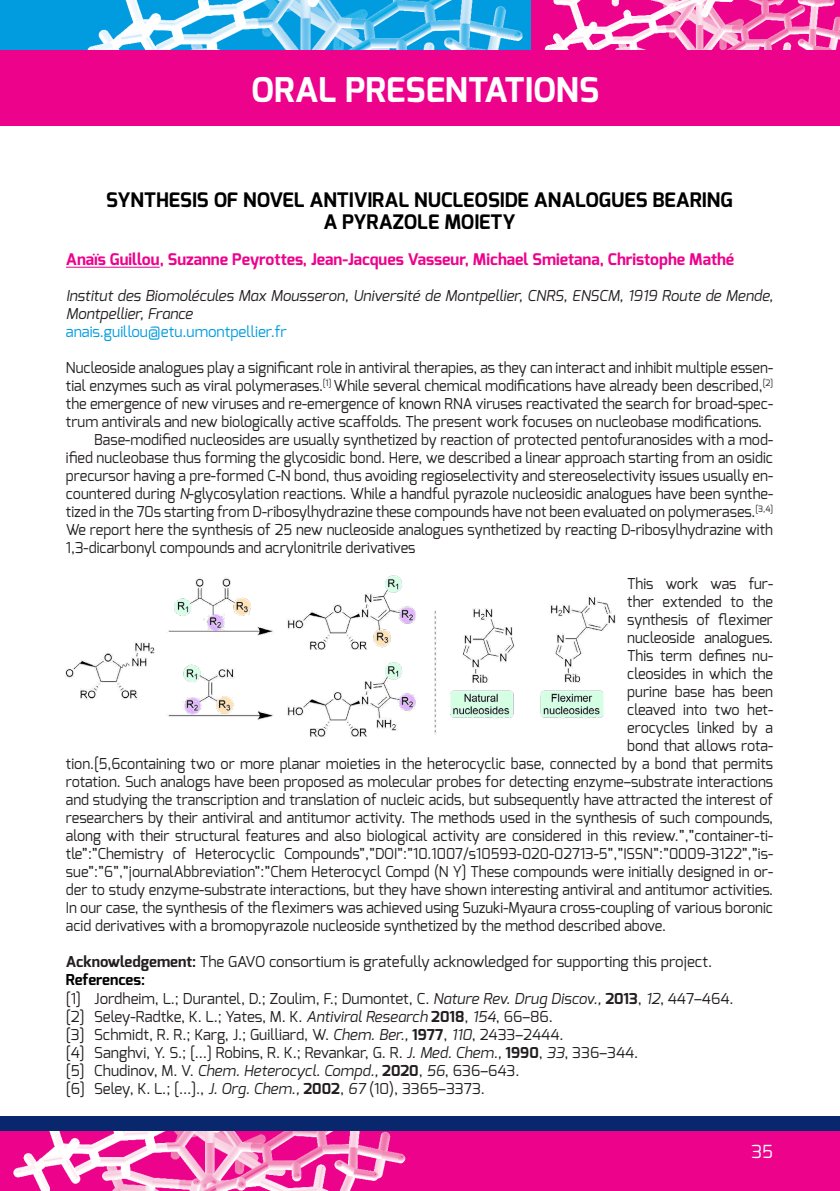
<style>
.page{position:relative;width:840px;height:1191px;background:#fff}
.page>*{position:absolute;margin:0;border:0;box-sizing:border-box;transform-origin:0 0}
.t1{font:700 34px "Exo";color:#fff}
.Tytuły_abstraktow{font:700 20px/22px "Exo";color:#000;text-align:center}
.t2{font:18px "Exo";color:#fff}
.nazwisko_autora{font:700 16px "Exo";color:#ed028c}
.Bibliography{font:15px/18px "Exo";color:#231f20;text-align:justify;scale:.96 1}
.Bibliography-2{font:15px "Exo";color:#231f20}
.t3{font:italic 15px/18px "Exo";color:#231f20}
.e-mail{font:15px "Exo";color:#009cdf}
.Referencje{font:700 15px "Exo";color:#000}
.s1{font-style:italic}
.s2{font-weight:700}
</style>
<div class="page">
<hr style="left:0;top:1129px;width:1px;height:62px;background:#ed028c">
<div style="left:1px;top:1129px;width:838px;height:62px;background:#ed028c"></div>
<img style="left:1px;top:1130px;width:424px;height:61px">
<div style="left:0;top:1116px;width:839px;height:14px;background:#08276c"></div>
<div style="left:0;top:0;width:531px;height:124px;background:#009cdf"></div>
<img style="left:54px;top:0;width:477px;height:51px">
<img style="left:531px;top:0;width:308px;height:51px">
<div style="left:0;top:51px;width:839px;height:75px;background:#ed028c"></div>
<hr style="left:66px;top:267px;width:94px;height:1px;background:#ed028c">
<img style="left:66px;top:575px;width:550px;height:162px">
<h1 class="t1" style="left:251px;top:68px;width:349px">ORAL PRESENTATIONS</h1>
<p class="Tytuły_abstraktow" style="left:106px;top:189px;width:627px">SYNTHESIS OF NOVEL ANTIVIRAL NUCLEOSIDE ANALOGUES BEARING<br>A PYRAZOLE MOIETY</p>
<p class="nazwisko_autora" style="left:66px;top:249px;width:669px">Anaïs Guillou, Suzanne Peyrottes, Jean-Jacques Vasseur, Michael Smietana, Christophe Mathé</p>
<p class="t3" style="left:66px;top:287px;width:708px">Institut des Biomolécules Max Mousseron, Université de Montpellier, CNRS, ENSCM, 1919 Route de Mende,<br>Montpellier, France</p>
<p class="e-mail" style="left:66px;top:322px;width:222px">anais.guillou@etu.umontpellier.fr</p>
<p class="Bibliography" style="left:66px;top:359px;width:737px">Nucleoside analogues play a significant role in antiviral therapies, as they can interact and inhibit multiple essen&shy;tial enzymes such as viral polymerases.<sup>[1]</sup> While several chemical modifications have already been described,<sup>[2] </sup>the emergence of new viruses and re-emergence of known RNA viruses reactivated the search for broad-spec&shy;trum antivirals and new biologically active scaffolds. The present work focuses on nucleobase modifications.</p>
<p class="Bibliography" style="left:66px;top:431px;width:737px;text-indent:28px">Base-modified nucleosides are usually synthetized by reaction of protected pentofuranosides with a mod&shy;ified nucleobase thus forming the glycosidic bond. Here, we described a linear approach starting from an osidic precursor having a pre-formed C-N bond, thus avoiding regioselectivity and stereoselectivity issues usually en&shy;countered during <span class="s1">N</span>-glycosylation reactions. While a handful pyrazole nucleosidic analogues have been synthe&shy;tized in the 70s starting from D-ribosylhydrazine these compounds have not been evaluated on polymerases.<sup>[3,4] </sup>We report here the synthesis of 25 new nucleoside analogues synthetized by reacting D-ribosylhydrazine with 1,3-dicarbonyl compounds and acrylonitrile derivatives</p>
<p class="Bibliography" style="left:627px;top:575px;width:153px">This work was fur-</p>
<p class="Bibliography" style="left:627px;top:593px;width:153px">ther extended to the</p>
<p class="Bibliography" style="left:627px;top:611px;width:153px">synthesis of fleximer</p>
<p class="Bibliography" style="left:627px;top:629px;width:153px">nucleoside analogues.</p>
<p class="Bibliography" style="left:627px;top:647px;width:153px">This term defines nu-</p>
<p class="Bibliography" style="left:627px;top:665px;width:153px">cleosides in which the</p>
<p class="Bibliography" style="left:627px;top:683px;width:153px">purine base has been</p>
<p class="Bibliography" style="left:627px;top:701px;width:153px">cleaved into two het-</p>
<p class="Bibliography" style="left:627px;top:719px;width:153px">erocycles linked by a</p>
<p class="Bibliography" style="left:627px;top:737px;width:153px">bond that allows rota-</p>
<p class="Bibliography" style="left:66px;top:755px;width:737px">tion.[5,6containing two or more planar moieties in the heterocyclic base, connected by a bond that permits</p>
<p class="Bibliography" style="left:66px;top:773px;width:737px">rotation. Such analogs have been proposed as molecular probes for detecting enzyme–substrate interactions</p>
<p class="Bibliography" style="left:66px;top:791px;width:737px">and studying the transcription and translation of nucleic acids, but subsequently have attracted the interest of</p>
<p class="Bibliography" style="left:66px;top:809px;width:737px">researchers by their antiviral and antitumor activity. The methods used in the synthesis of such compounds,</p>
<p class="Bibliography" style="left:66px;top:827px;width:737px">along with their structural features and also biological activity are considered in this review.”,”container-ti-</p>
<p class="Bibliography" style="left:66px;top:845px;width:737px">tle”:”Chemistry of Heterocyclic Compounds”,”DOI”:”10.1007/s10593-020-02713-5”,”ISSN”:”0009-3122”,”is-</p>
<p class="Bibliography" style="left:66px;top:863px;width:737px">sue”:”6”,”journalAbbreviation”:”Chem Heterocycl Compd (N Y] These compounds were initially designed in or-</p>
<p class="Bibliography" style="left:66px;top:881px;width:737px">der to study enzyme-substrate interactions, but they have shown interesting antiviral and antitumor activities.</p>
<p class="Bibliography" style="left:66px;top:899px;width:737px">In our case, the synthesis of the fleximers was achieved using Suzuki-Myaura cross-coupling of various boronic</p>
<p class="Bibliography" style="left:66px;top:917px;width:626px">acid derivatives with a bromopyrazole nucleoside synthetized by the method described above.</p>
<p class="Bibliography-2" style="left:66px;top:952px;width:647px"><span class="s2">Acknowledgement:</span> The GAVO consortium is gratefully acknowledged for supporting this project.</p>
<p class="Referencje" style="left:66px;top:970px;width:80px">References:</p>
<p class="Bibliography-2" style="left:66px;top:988px;width:668px">[1] Jordheim, L.; Durantel, D.; Zoulim, F.; Dumontet, C. <span class="s1">Nature Rev. Drug Discov.,</span> <span class="s2">2013</span>, <span class="s1">12</span>, 447–464.</p>
<p class="Bibliography-2" style="left:66px;top:1006px;width:488px">[2] Seley-Radtke, K. L.; Yates, M. K. <span class="s1">Antiviral Research</span> <span class="s2">2018</span>, <span class="s1">154</span>, 66–86.</p>
<p class="Bibliography-2" style="left:66px;top:1024px;width:498px">[3] Schmidt, R. R.; Karg, J.; Guilliard, W. <span class="s1">Chem. Ber.,</span> <span class="s2">1977</span>, <span class="s1">110</span>, 2433–2444.</p>
<p class="Bibliography-2" style="left:66px;top:1042px;width:573px">[4] Sanghvi, Y. S.; […] Robins, R. K.; Revankar, G. R. <span class="s1">J. Med. Chem.,</span> <span class="s2">1990</span>, <span class="s1">33</span>, 336–344.</p>
<p class="Bibliography-2" style="left:66px;top:1060px;width:455px">[5] Chudinov, M. V. <span class="s1">Chem. Heterocycl. Compd.,</span> <span class="s2">2020</span>, <span class="s1">56</span>, 636–643.</p>
<p class="Bibliography-2" style="left:66px;top:1078px;width:420px">[6] Seley, K. L.; […]., <span class="s1">J. Org. Chem.,</span> <span class="s2">2002</span>, <span class="s1">67</span> (10), 3365–3373.</p>
<p class="t2" style="left:751px;top:1140px;width:23px">35</p>
</div>
